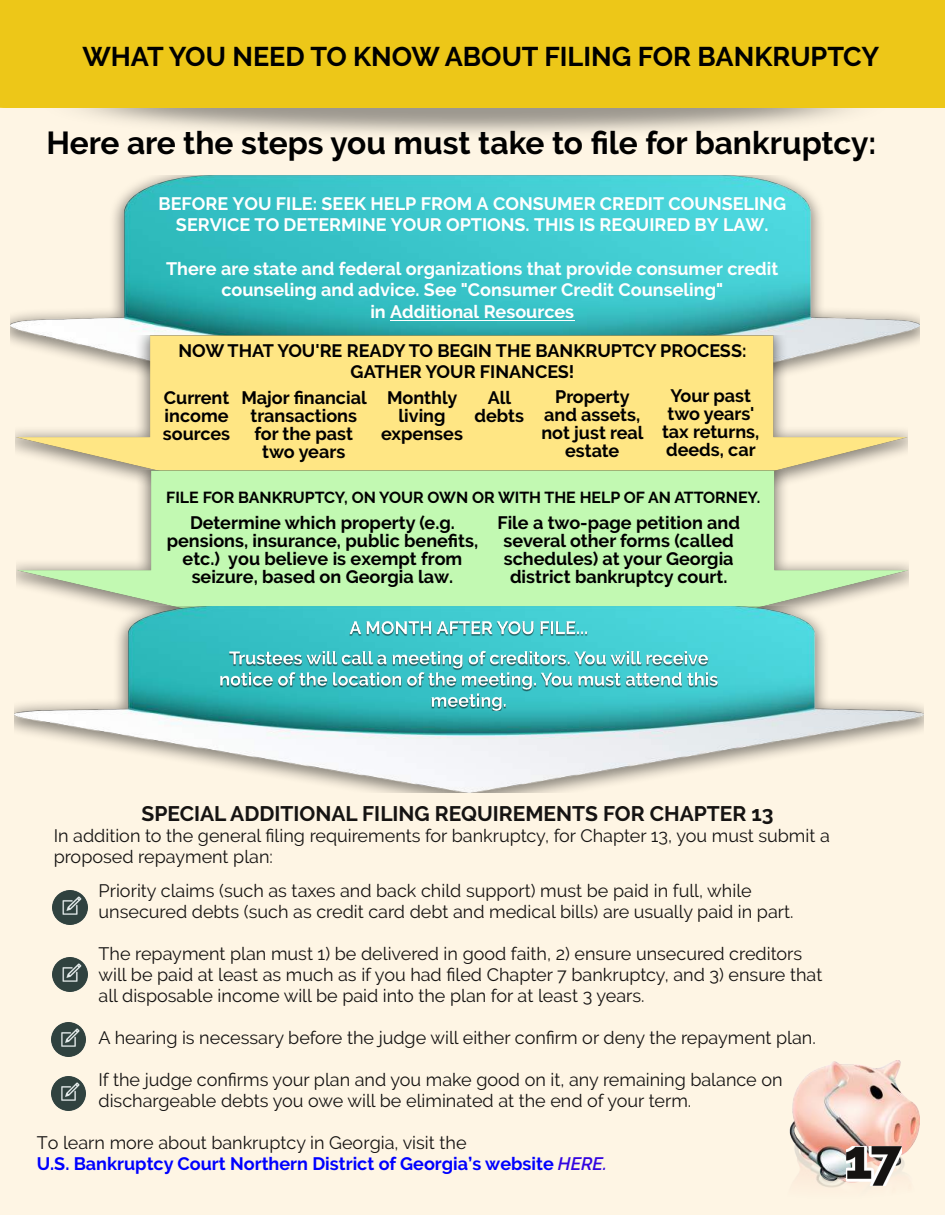
<style>
.page{position:relative;width:945px;height:1215px;background:#fff}
.page>*{position:absolute;margin:0;border:0;box-sizing:border-box;transform-origin:0 0}
.t1{font:700 31.65px "Raleway";color:#000}
.t2{font:700 27px "Raleway";color:#000}
.t3{font:700 21px "Raleway";color:#151312}
.t4{font:18px/21px "Raleway";color:#151312}
.t5{font:700 18px/18px "Raleway";color:#000;text-align:center}
.t6{font:700 18px/21.6px "Raleway";color:#fff;text-align:center}
.t7{font:700 18px/21px "Raleway";color:#00f}
.t8{font:700 15.9px "Raleway";color:#000}
.s1{font-weight:400;color:#151312}
.s2{font-weight:600;font-style:italic;color:#3204e0}
</style>
<div class="page">
<div style="left:0;top:93px;width:945px;height:1122px;background:#fef5e4"></div>
<img style="left:789px;top:1061px;width:130px;height:127px">
<img style="left:846px;top:1146px;width:55px;height:39px">
<img style="left:53px;top:890px;width:34px;height:34px">
<img style="left:11px;top:175px;width:908px;height:258px">
<img style="left:15px;top:336px;width:892px;height:135px">
<img style="left:17px;top:471px;width:891px;height:136px">
<img style="left:15px;top:607px;width:908px;height:186px">
<img style="left:220px;top:622px;width:498px;height:89px">
<img style="left:53px;top:958px;width:34px;height:34px">
<img style="left:51px;top:1022px;width:35px;height:35px">
<img style="left:51px;top:1076px;width:34px;height:34px">
<div style="left:0;top:0;width:945px;height:108px;background:#edc718"></div>
<hr style="left:390px;top:320px;width:184px;height:1px;background:#fff">
<h2 class="t2" style="left:82px;top:41px;width:798px">WHAT YOU NEED TO KNOW ABOUT FILING FOR BANKRUPTCY</h2>
<h1 class="t1" style="left:47px;top:125px;width:831px">Here are the steps you must take to file for bankruptcy:</h1>
<p class="t6" style="left:159px;top:193px;width:629px">BEFORE YOU FILE: SEEK HELP FROM A CONSUMER CREDIT COUNSELING<br>SERVICE TO DETERMINE YOUR OPTIONS. THIS IS REQUIRED BY LAW.</p>
<p class="t6" style="left:166px;top:257px;width:614px">There are state and federal organizations that provide consumer credit counseling and advice. See "Consumer Credit Counseling"<br>in Additional Resources</p>
<p class="t5" style="left:179px;top:340px;width:569px;line-height:21px">NOW THAT YOU'RE READY TO BEGIN THE BANKRUPTCY PROCESS:<br>GATHER YOUR FINANCES!</p>
<p class="t5" style="left:163px;top:389px;width:69px;text-align:justify">Current income sources</p>
<p class="t5" style="left:241px;top:389px;width:127px">Major financial transactions for the past two years</p>
<p class="t5" style="left:381px;top:389px;width:83px">Monthly living expenses</p>
<p class="t5" style="left:474px;top:389px;width:51px">All debts</p>
<p class="t5" style="left:541px;top:388px;width:104px">Property and assets, not just real estate</p>
<p class="t5" style="left:662px;top:387px;width:99px">Your past two years' tax returns, deeds, car</p>
<p class="t8" style="left:166px;top:488px;width:596px">FILE FOR BANKRUPTCY, ON YOUR OWN OR WITH THE HELP OF AN ATTORNEY.</p>
<p class="t5" style="left:167px;top:514px;width:313px">Determine which property (e.g. pensions, insurance, public benefits, etc.) you believe is exempt from seizure, based on Georgia law.</p>
<p class="t5" style="left:497px;top:514px;width:244px">File a two-page petition and several other forms (called schedules) at your Georgia district bankruptcy court.</p>
<p class="t3" style="left:141px;top:802px;width:634px">SPECIAL ADDITIONAL FILING REQUIREMENTS FOR CHAPTER 13</p>
<p class="t4" style="left:54px;top:825px;width:778px">In addition to the general filing requirements for bankruptcy, for Chapter 13, you must submit a proposed repayment plan:</p>
<p class="t4" style="left:99px;top:880px;width:697px">Priority claims (such as taxes and back child support) must be paid in full, while unsecured debts (such as credit card debt and medical bills) are usually paid in part.</p>
<p class="t4" style="left:99px;top:943px;width:725px">The repayment plan must 1) be delivered in good faith, 2) ensure unsecured creditors will be paid at least as much as if you had filed Chapter 7 bankruptcy, and 3) ensure that all disposable income will be paid into the plan for at least 3 years.</p>
<p class="t4" style="left:99px;top:1027px;width:719px">A hearing is necessary before the judge will either confirm or deny the repayment plan.</p>
<p class="t4" style="left:99px;top:1069px;width:686px">If the judge confirms your plan and you make good on it, any remaining balance on dischargeable debts you owe will be eliminated at the end of your term.</p>
<p class="t7" style="left:37px;top:1132px;width:572px"><span class="s1">To learn more about bankruptcy in Georgia, visit the<br></span>U.S. Bankruptcy Court Northern District of Georgia’s website <span class="s2">HERE.</span></p>
</div>
